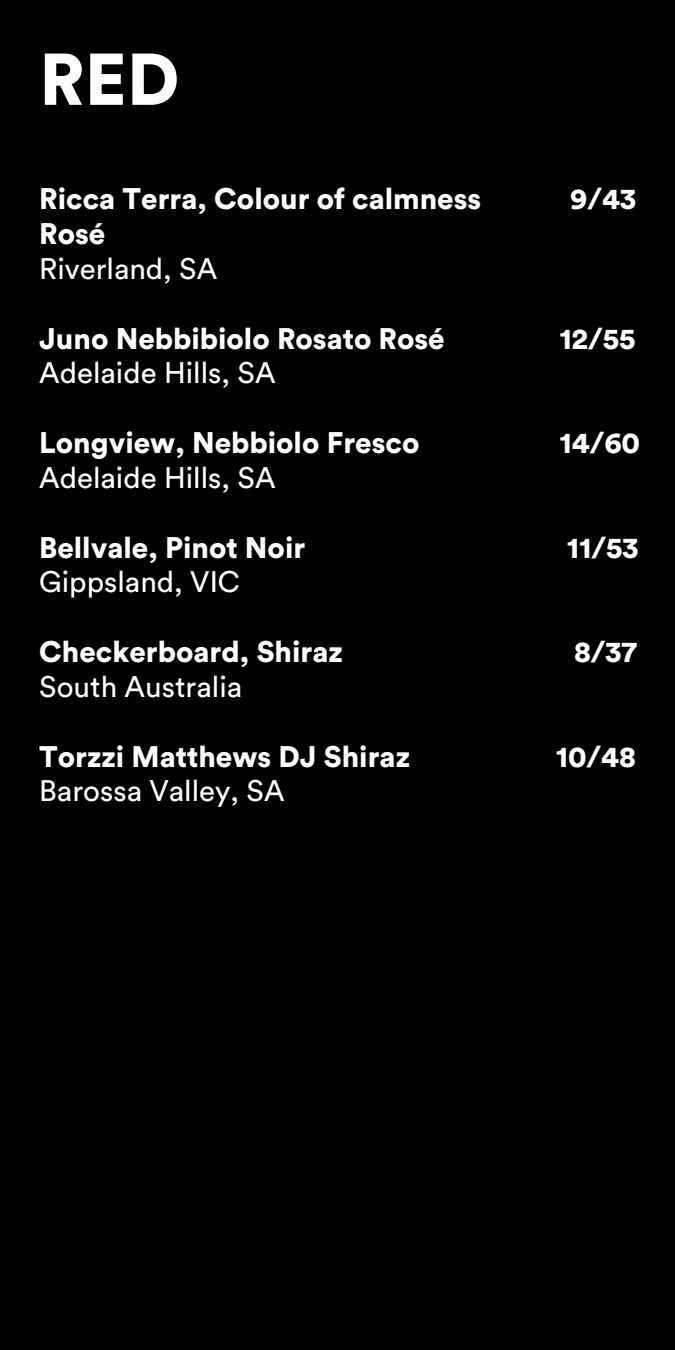
<style>
.page{position:relative;width:675px;height:1350px;background:#fff}
.page>*{position:absolute;margin:0;border:0;box-sizing:border-box;transform-origin:0 0}
.t1{font:900 72.3px "Circular Std";color:#fff}
.t2{font:900 29.47px "Circular Std";color:#fff}
.t3{font:29.47px "Circular Std";color:#fff}
</style>
<div class="page">
<div style="left:1px;top:0;width:674px;height:1350px;background:#000"></div>
<h1 class="t1" style="left:39px;top:31px;width:142px">RED</h1>
<p class="t2" style="left:39px;top:179px;width:443px">Ricca Terra, Colour of calmness</p>
<p class="t2" style="left:570px;top:179px;width:67px">9/43</p>
<p class="t2" style="left:39px;top:214px;width:68px">Rosé</p>
<p class="t3" style="left:39px;top:251px;width:180px">Riverland, SA</p>
<p class="t2" style="left:39px;top:319px;width:407px">Juno Nebbibiolo Rosato Rosé</p>
<p class="t2" style="left:560px;top:319px;width:77px">12/55</p>
<p class="t3" style="left:39px;top:355px;width:238px">Adelaide Hills, SA</p>
<p class="t2" style="left:39px;top:423px;width:382px">Longview, Nebbiolo Fresco</p>
<p class="t2" style="left:560px;top:423px;width:82px">14/60</p>
<p class="t3" style="left:39px;top:460px;width:238px">Adelaide Hills, SA</p>
<p class="t2" style="left:39px;top:528px;width:268px">Bellvale, Pinot Noir</p>
<p class="t2" style="left:567px;top:528px;width:73px">11/53</p>
<p class="t3" style="left:39px;top:564px;width:202px">Gippsland, VIC</p>
<p class="t2" style="left:39px;top:632px;width:305px">Checkerboard, Shiraz</p>
<p class="t2" style="left:574px;top:632px;width:64px">8/37</p>
<p class="t3" style="left:39px;top:669px;width:204px">South Australia</p>
<p class="t2" style="left:39px;top:737px;width:372px">Torzzi Matthews DJ Shiraz</p>
<p class="t2" style="left:556px;top:737px;width:82px">10/48</p>
<p class="t3" style="left:39px;top:773px;width:247px">Barossa Valley, SA</p>
</div>
